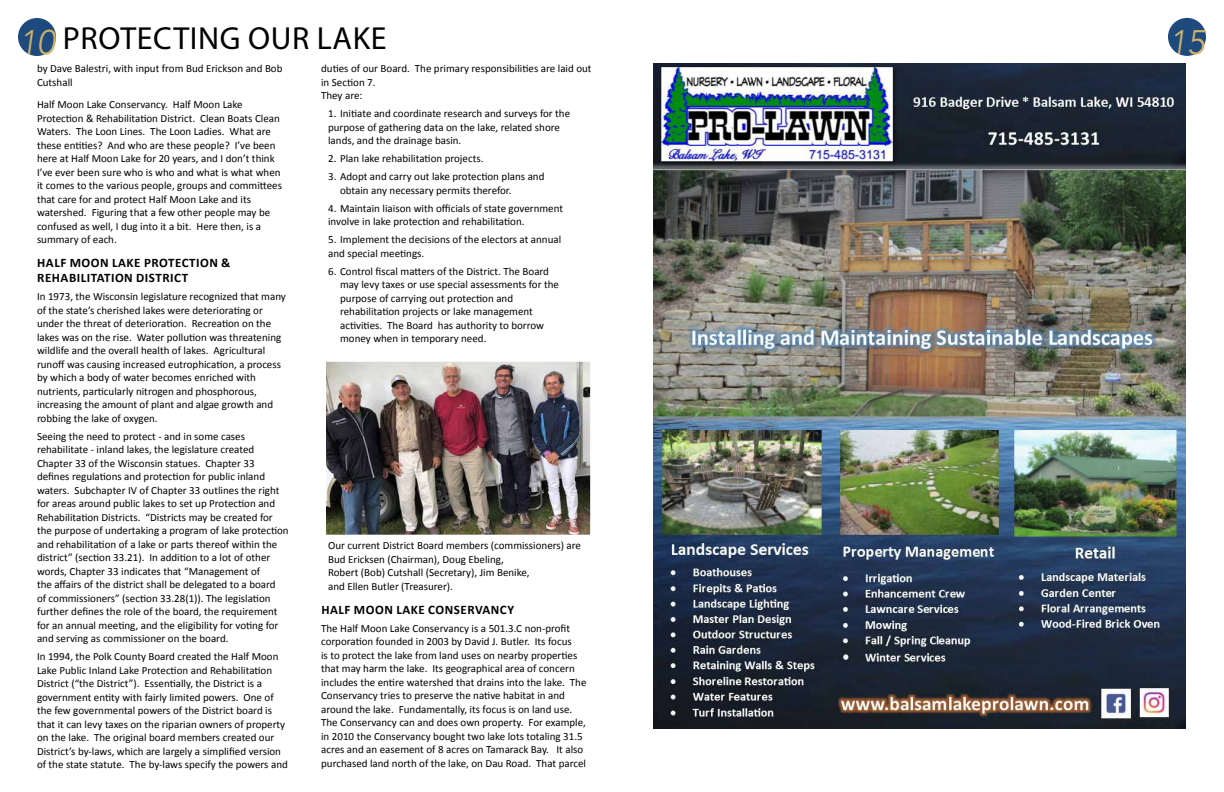
<style>
.page{position:relative;width:1224px;height:792px;background:#fff}
.page>*{position:absolute;margin:0;border:0;box-sizing:border-box;transform-origin:0 0}
.t1{font:italic 300 34px "Avenir";color:#cfb269}
.t2{font:32px "Myriad Pro";letter-spacing:.02em;color:#000}
.t3{font:700 13px/15px "Calibri";letter-spacing:.04em;color:#000}
.t4{font:11px/13.5px "Calibri";color:#000}
</style>
<div class="page">
<div style="left:18px;top:18px;width:38px;height:38px;background:#1e4a7d;border-radius:50%"></div>
<div style="left:1168px;top:18px;width:38px;height:38px;background:#1e4a7d;border-radius:50%"></div>
<img style="left:654px;top:64px;width:531px;height:664px">
<img style="left:327px;top:363px;width:262px;height:170px">
<div style="left:322px;top:358px;width:272px;height:180px;border:4px solid #fff"></div>
<h2 class="t2" style="left:63px;top:18px;width:325px">PROTECTING OUR LAKE</h2>
<h1 class="t1" style="left:19px;top:22px;width:37px">10</h1>
<h1 class="t1" style="left:1169px;top:22px;width:37px">15</h1>
<p class="t4" style="left:37px;top:62px;width:247px">by Dave Balestri, with input from Bud Erickson and Bob<br>Cutshall</p>
<p class="t4" style="left:37px;top:98px;width:247px">Half Moon Lake Conservancy. Half Moon Lake Protection &amp; Rehabilitation District. Clean Boats Clean Waters. The Loon Lines. The Loon Ladies. What are these entities? And who are these people? I’ve been here at Half Moon Lake for 20 years, and I don’t think I’ve ever been sure who is who and what is what when it comes to the various people, groups and committees that care for and protect Half Moon Lake and its watershed. Figuring that a few other people may be confused as well, I dug into it a bit. Here then, is a summary of each.</p>
<p class="t3" style="left:37px;top:255px;width:195px">HALF MOON LAKE PROTECTION &amp;<br>REHABILITATION DISTRICT</p>
<p class="t4" style="left:37px;top:290px;width:250px">In 1973, the Wisconsin legislature recognized that many of the state’s cherished lakes were deteriorating or under the threat of deterioration. Recreation on the lakes was on the rise. Water pollution was threatening wildlife and the overall health of lakes. Agricultural runoff was causing increased eutrophication, a process by which a body of water becomes enriched with nutrients, particularly nitrogen and phosphorous, increasing the amount of plant and algae growth and robbing the lake of oxygen.</p>
<p class="t4" style="left:37px;top:429px;width:253px">Seeing the need to protect - and in some cases rehabilitate - inland lakes, the legislature created Chapter 33 of the Wisconsin statues. Chapter 33 defines regulations and protection for public inland waters. Subchapter IV of Chapter 33 outlines the right for areas around public lakes to set up Protection and Rehabilitation Districts. “Districts may be created for the purpose of undertaking a program of lake protection and rehabilitation of a lake or parts thereof within the district” (section 33.21). In addition to a lot of other words, Chapter 33 indicates that “Management of<br>the affairs of the district shall be delegated to a board<br>of commissioners” (section 33.28(1)). The legislation further defines the role of the board, the requirement for an annual meeting, and the eligibility for voting for and serving as commissioner on the board.</p>
<p class="t4" style="left:37px;top:650px;width:252px">In 1994, the Polk County Board created the Half Moon Lake Public Inland Lake Protection and Rehabilitation District (“the District”). Essentially, the District is a government entity with fairly limited powers. One of the few governmental powers of the District board is that it can levy taxes on the riparian owners of property on the lake. The original board members created our District’s by-laws, which are largely a simplified version of the state statute. The by-laws specify the powers and</p>
<p class="t4" style="left:321px;top:62px;width:272px">duties of our Board. The primary responsibilities are laid out in Section 7.<br>They are:</p>
<p class="t4" style="left:328px;top:107px;width:244px">1. Initiate and coordinate research and surveys for the purpose of gathering data on the lake, related shore lands, and the drainage basin.</p>
<p class="t4" style="left:328px;top:152px;width:157px">2. Plan lake rehabilitation projects.</p>
<p class="t4" style="left:340px;top:170px;width:206px;text-indent:-12px">3. Adopt and carry out lake protection plans and obtain any necessary permits therefor.</p>
<p class="t4" style="left:328px;top:201px;width:236px">4. Maintain liaison with officials of state government involve in lake protection and rehabilitation.</p>
<p class="t4" style="left:328px;top:233px;width:235px">5. Implement the decisions of the electors at annual and special meetings.</p>
<p class="t4" style="left:340px;top:264px;width:220px;text-indent:-12px">6. Control fiscal matters of the District. The Board may levy taxes or use special assessments for the purpose of carrying out protection and rehabilitation projects or lake management activities. The Board has authority to borrow money when in temporary need.</p>
<p class="t4" style="left:328px;top:539px;width:254px">Our current District Board members (commissioners) are Bud Ericksen (Chairman), Doug Ebeling,<br>Robert (Bob) Cutshall (Secretary), Jim Benike,<br>and Ellen Butler (Treasurer).</p>
<p class="t3" style="left:321px;top:602px;width:194px">HALF MOON LAKE CONSERVANCY</p>
<p class="t4" style="left:321px;top:621px;width:267px">The Half Moon Lake Conservancy is a 501.3.C non-profit corporation founded in 2003 by David J. Butler. Its focus<br>is to protect the lake from land uses on nearby properties that may harm the lake. Its geographical area of concern includes the entire watershed that drains into the lake. The Conservancy tries to preserve the native habitat in and around the lake. Fundamentally, its focus is on land use.<br>The Conservancy can and does own property. For example, in 2010 the Conservancy bought two lake lots totaling 31.5 acres and an easement of 8 acres on Tamarack Bay. It also purchased land north of the lake, on Dau Road. That parcel</p>
</div>
